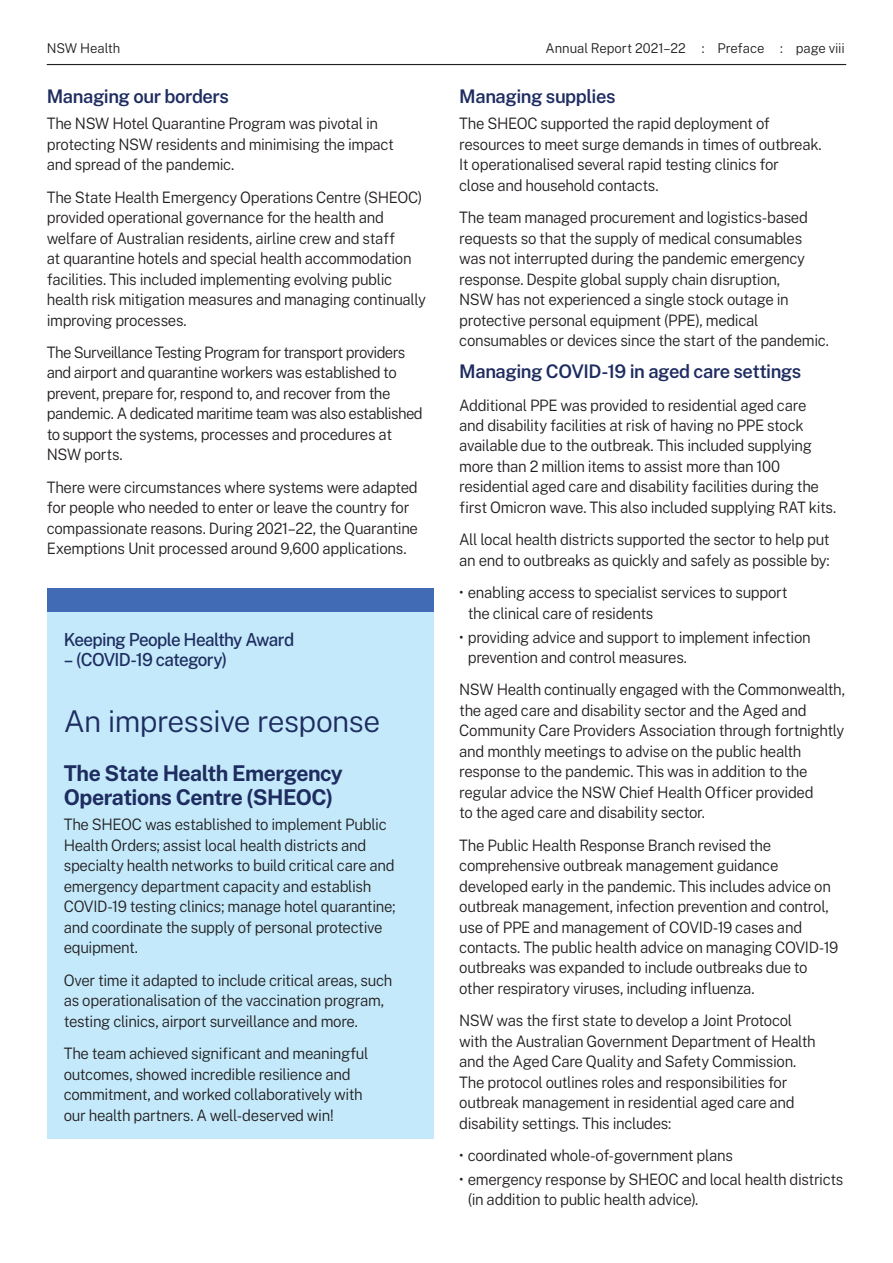
<style>
.page{position:relative;width:893px;height:1263px;background:#fff}
.page>*{position:absolute;margin:0;border:0;box-sizing:border-box;transform-origin:0 0}
.t1{font:300 30px "Public Sans";letter-spacing:-.025em;color:#1e2c60}
.t2{font:700 21.75px/24px "Public Sans";letter-spacing:-.025em;color:#1e2c60}
.t3{font:600 18.75px "Public Sans";letter-spacing:-.025em;color:#1e2c60}
.t4{font:500 18px "Public Sans";letter-spacing:-.04em;color:#1e2c60;scale:.95 1}
.t5{font:300 15.75px/20.4px "Public Sans";letter-spacing:-.025em;color:#231f20;scale:.95 1}
.t6{font:300 13.5px "Public Sans";letter-spacing:-.005em;color:#231f20}
</style>
<div class="page">
<div style="left:47px;top:612px;width:387px;height:526px;background:#c3e9fa"></div>
<div style="left:47px;top:588px;width:387px;height:24px;background:#416bb4"></div>
<hr style="left:47px;top:64px;width:799px;height:1px;background:#231f20">
<p class="t6" style="left:47px;top:39px;width:75px">NSW Health</p>
<p class="t6" style="left:546px;top:39px;width:301px">Annual Report 2021–22 : Preface : page viii</p>
<p class="t3" style="left:47px;top:82px;width:184px">Managing our borders</p>
<p class="t5" style="left:47px;top:112px;width:367px">The NSW Hotel Quarantine Program was pivotal in protecting NSW residents and minimising the impact and spread of the pandemic.</p>
<p class="t5" style="left:47px;top:186px;width:401px">The State Health Emergency Operations Centre (SHEOC) provided operational governance for the health and welfare of Australian residents, airline crew and staff<br>at quarantine hotels and special health accommodation facilities. This included implementing evolving public health risk mitigation measures and managing continually improving processes.</p>
<p class="t5" style="left:47px;top:341px;width:397px">The Surveillance Testing Program for transport providers and airport and quarantine workers was established to prevent, prepare for, respond to, and recover from the pandemic. A dedicated maritime team was also established to support the systems, processes and procedures at NSW ports.</p>
<p class="t5" style="left:47px;top:476px;width:392px">There were circumstances where systems were adapted for people who needed to enter or leave the country for compassionate reasons. During 2021–22, the Quarantine Exemptions Unit processed around 9,600 applications.</p>
<p class="t4" style="left:64px;top:626px;width:244px">Keeping People Healthy Award</p>
<p class="t4" style="left:64px;top:646px;width:174px">– (COVID-19 category)</p>
<h1 class="t1" style="left:64px;top:699px;width:318px">An impressive response</h1>
<h2 class="t2" style="left:64px;top:760px;width:281px">The State Health Emergency<br>Operations Centre (SHEOC)</h2>
<p class="t5" style="left:64px;top:814px;width:351px">The SHEOC was established to implement Public Health Orders; assist local health districts and specialty health networks to build critical care and emergency department capacity and establish COVID-19 testing clinics; manage hotel quarantine; and coordinate the supply of personal protective equipment.</p>
<p class="t5" style="left:64px;top:969px;width:347px">Over time it adapted to include critical areas, such as operationalisation of the vaccination program, testing clinics, airport surveillance and more.</p>
<p class="t5" style="left:64px;top:1042px;width:322px">The team achieved significant and meaningful outcomes, showed incredible resilience and commitment, and worked collaboratively with our health partners. A well-deserved win!</p>
<p class="t3" style="left:459px;top:82px;width:158px">Managing supplies</p>
<p class="t5" style="left:459px;top:112px;width:383px">The SHEOC supported the rapid deployment of resources to meet surge demands in times of outbreak.<br>It operationalised several rapid testing clinics for<br>close and household contacts.</p>
<p class="t5" style="left:459px;top:206px;width:391px">The team managed procurement and logistics-based requests so that the supply of medical consumables was not interrupted during the pandemic emergency response. Despite global supply chain disruption,<br>NSW has not experienced a single stock outage in protective personal equipment (PPE), medical consumables or devices since the start of the pandemic.</p>
<p class="t3" style="left:459px;top:358px;width:344px">Managing COVID-19 in aged care settings</p>
<p class="t5" style="left:459px;top:394px;width:398px">Additional PPE was provided to residential aged care<br>and disability facilities at risk of having no PPE stock available due to the outbreak. This included supplying more than 2 million items to assist more than 100 residential aged care and disability facilities during the first Omicron wave. This also included supplying RAT kits.</p>
<p class="t5" style="left:459px;top:528px;width:391px">All local health districts supported the sector to help put an end to outbreaks as quickly and safely as possible by:</p>
<p class="t5" style="left:468px;top:581px;width:338px;text-indent:-9px">• enabling access to specialist services to support the clinical care of residents</p>
<p class="t5" style="left:468px;top:626px;width:362px;text-indent:-8px">• providing advice and support to implement infection prevention and control measures.</p>
<p class="t5" style="left:459px;top:678px;width:408px">NSW Health continually engaged with the Commonwealth, the aged care and disability sector and the Aged and Community Care Providers Association through fortnightly and monthly meetings to advise on the public health response to the pandemic. This was in addition to the regular advice the NSW Chief Health Officer provided<br>to the aged care and disability sector.</p>
<p class="t5" style="left:459px;top:834px;width:401px">The Public Health Response Branch revised the comprehensive outbreak management guidance developed early in the pandemic. This includes advice on outbreak management, infection prevention and control, use of PPE and management of COVID-19 cases and contacts. The public health advice on managing COVID-19 outbreaks was expanded to include outbreaks due to other respiratory viruses, including influenza.</p>
<p class="t5" style="left:459px;top:1009px;width:377px">NSW was the first state to develop a Joint Protocol with the Australian Government Department of Health and the Aged Care Quality and Safety Commission.<br>The protocol outlines roles and responsibilities for outbreak management in residential aged care and disability settings. This includes:</p>
<p class="t5" style="left:459px;top:1144px;width:290px">• coordinated whole-of-government plans</p>
<p class="t5" style="left:468px;top:1168px;width:397px;text-indent:-9px">• emergency response by SHEOC and local health districts (in addition to public health advice).</p>
</div>
